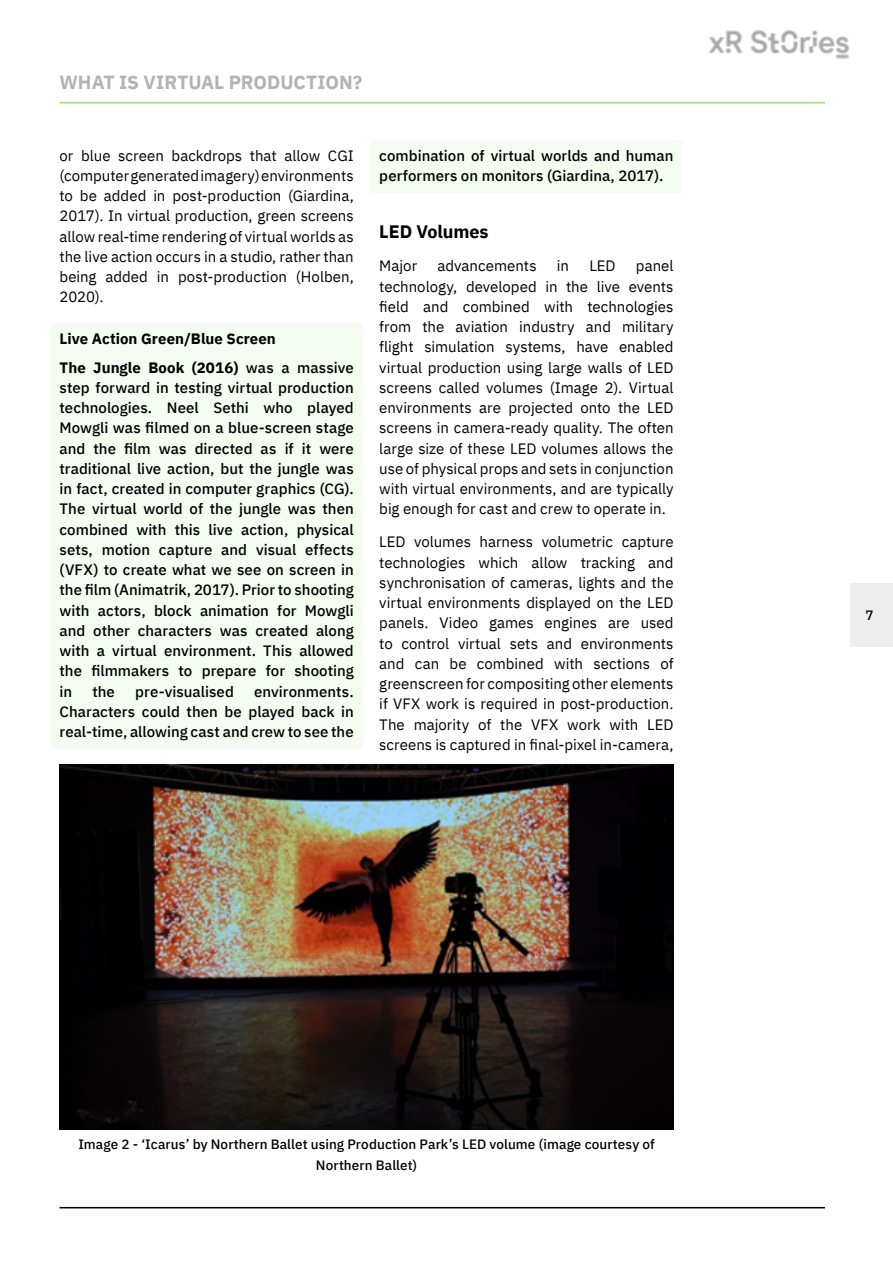
<style>
.page{position:relative;width:893px;height:1263px;background:#fff}
.page>*{position:absolute;margin:0;border:0;box-sizing:border-box;transform-origin:0 0}
.t1{font:700 18.9px "IBM Plex Sans";color:#b3b3b3}
.t2{font:700 18px "IBM Plex Sans";letter-spacing:-.005em;color:#000}
.t3{font:15px/20.2px "IBM Plex Sans";color:#000;text-align:justify}
.t4{font:500 15px/20.2px "IBM Plex Sans";color:#000;text-align:justify}
.t5{font:700 15px/28.8px "IBM Plex Sans";letter-spacing:.005em;color:#000}
.t6{font:500 13.5px/20.2px "IBM Plex Sans";letter-spacing:.005em;color:#000;text-align:center}
.s1{font-weight:500}
</style>
<div class="page">
<img style="left:709px;top:30px;width:140px;height:29px">
<div style="left:51px;top:324px;width:311px;height:32px;background:#f5fdf2"></div>
<div style="left:51px;top:352px;width:311px;height:397px;background:#f5fdf2"></div>
<div style="left:371px;top:140px;width:311px;height:53px;background:#f5fdf2"></div>
<img style="left:60px;top:765px;width:614px;height:364px">
<hr style="left:60px;top:102px;width:765px;height:2px;background:#9aec80">
<div style="left:850px;top:583px;width:43px;height:64px;background:#ededed"></div>
<hr style="left:60px;top:1207px;width:765px;height:1px;background:#000">
<p class="t1" style="left:60px;top:67px;width:304px">WHAT IS VIRTUAL PRODUCTION?</p>
<p class="t3" style="left:60px;top:144px;width:296px">or blue screen backdrops that allow CGI (computer generated imagery) environments to be added in post-production (Giardina, 2017). In virtual production, green screens allow real-time rendering of virtual worlds as the live action occurs in a studio, rather than being added in post-production (Holben, 2020).</p>
<p class="t5" style="left:60px;top:323px;width:296px">Live Action Green/Blue Screen<br>The Jungle Book (2016) <span class="s1">was a massive</span></p>
<p class="t4" style="left:60px;top:376px;width:296px">step forward in testing virtual production technologies. Neel Sethi who played Mowgli was filmed on a blue-screen stage and the film was directed as if it were traditional live action, but the jungle was in fact, created in computer graphics (CG).<br>The virtual world of the jungle was then combined with this live action, physical sets, motion capture and visual effects (VFX) to create what we see on screen in the film (Animatrik, 2017). Prior to shooting with actors, block animation for Mowgli and other characters was created along with a virtual environment. This allowed the filmmakers to prepare for shooting in</p>
<p class="t4" style="left:60px;top:680px;width:296px;text-indent:195px">environments.<br>Characters could then be played back in real-time, allowing cast and crew to see the</p>
<p class="t4" style="left:92px;top:680px;width:24px">the</p>
<p class="t4" style="left:135px;top:680px;width:100px">pre-visualised</p>
<p class="t4" style="left:379px;top:144px;width:296px">combination of virtual worlds and human performers on monitors (Giardina, 2017).</p>
<p class="t2" style="left:379px;top:218px;width:111px">LED Volumes</p>
<p class="t3" style="left:379px;top:255px;width:39px">Major</p>
<p class="t3" style="left:437px;top:255px;width:101px">advancements</p>
<p class="t3" style="left:557px;top:255px;width:14px">in</p>
<p class="t3" style="left:589px;top:255px;width:28px">LED</p>
<p class="t3" style="left:379px;top:255px;width:296px;text-indent:257px">panel technology, developed in the live events field and combined with technologies from the aviation industry and military flight simulation systems, have enabled virtual production using large walls of LED screens called volumes (Image 2). Virtual environments are projected onto the LED screens in camera-ready quality. The often large size of these LED volumes allows the use of physical props and sets in conjunction with virtual environments, and are typically big enough for cast and crew to operate in.</p>
<p class="t3" style="left:379px;top:531px;width:296px">LED volumes harness volumetric capture technologies which allow tracking and synchronisation of cameras, lights and the virtual environments displayed on the LED panels. Video games engines are used to control virtual sets and environments and can be combined with sections of greenscreen for compositing other elements if VFX work is required in post-production.<br>The majority of the VFX work with LED screens is captured in final-pixel in-camera,</p>
<p class="t6" style="left:78px;top:1133px;width:578px">Image 2 - ‘Icarus’ by Northern Ballet using Production Park’s LED volume (image courtesy of<br>Northern Ballet)</p>
<p class="t6" style="left:865px;top:604px;width:10px">7</p>
</div>
